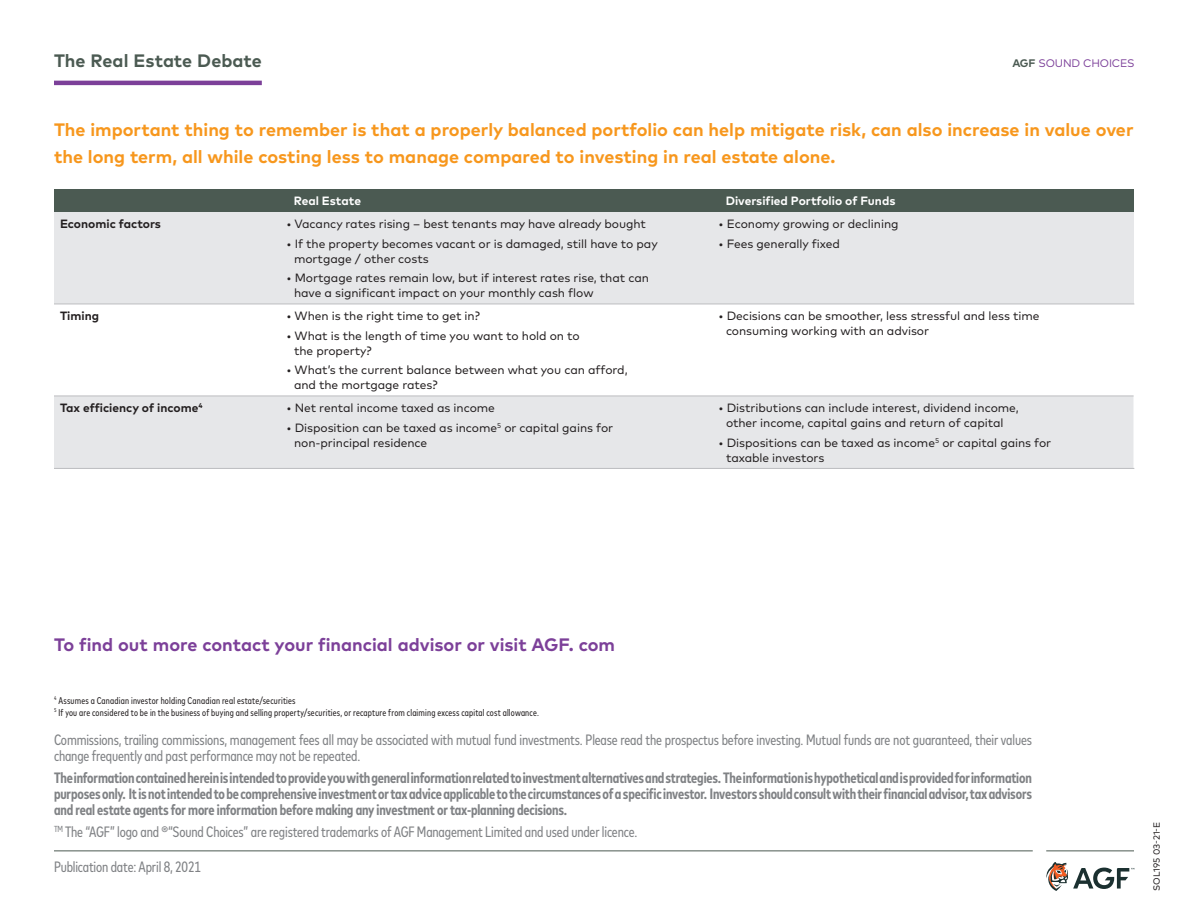
<style>
.page{position:relative;width:1188px;height:918px;background:#fff}
.page>*{position:absolute;margin:0;border:0;box-sizing:border-box;transform-origin:0 0}
.t1{font:700 18px/27px "Mark OT";color:#f7971d}
.t2{font:700 18px "Mark OT";color:#7c4099}
.t3{font:700 18px "Mark OT";color:#4b5a52}
.t4{font:700 condensed 15px/15.8px "Mark OT";letter-spacing:-.01em;color:#808285;text-align:justify}
.t5{font:condensed 15px/15.8px "Mark OT";letter-spacing:-.01em;color:#808285}
.t6{font:12px/15px "Mark OT";letter-spacing:-.005em;color:#231f20}
.t7{font:700 12px "Mark OT";color:#231f20}
.t8{font:700 12px "Mark OT";color:#fff}
.t9{font:10.95px "Mark OT";letter-spacing:-.015em;color:#7c4099}
.t10{font:condensed 9.75px/12px "Mark OT";letter-spacing:.02em;color:#231f20}
.t11{font:9px "Mark OT";letter-spacing:.005em;color:#231f20}
.s1{font-weight:700;color:#4b5a52}
</style>
<div class="page">
<div style="left:270px;top:212px;width:432px;height:92px;background:#e6e7e9"></div>
<div style="left:702px;top:396px;width:432px;height:72px;background:#e6e7e9"></div>
<hr style="left:54px;top:81px;width:208px;height:4px;background:#7c4099">
<hr style="left:54px;top:850px;width:979px;height:1px;background:#4b5a52">
<hr style="left:1046px;top:850px;width:88px;height:1px;background:#4b5a52">
<div style="left:54px;top:189px;width:216px;height:23px;background:#4b5a52"></div>
<div style="left:270px;top:189px;width:432px;height:23px;background:#4b5a52"></div>
<div style="left:702px;top:189px;width:432px;height:23px;background:#4b5a52"></div>
<div style="left:54px;top:212px;width:216px;height:92px;background:#e6e7e9"></div>
<div style="left:702px;top:212px;width:432px;height:92px;background:#e6e7e9"></div>
<hr style="left:54px;top:304px;width:216px;height:1px;background:#bcbdc0">
<hr style="left:270px;top:304px;width:432px;height:1px;background:#bcbdc0">
<hr style="left:702px;top:304px;width:432px;height:1px;background:#bcbdc0">
<div style="left:54px;top:396px;width:216px;height:72px;background:#e6e7e9"></div>
<div style="left:270px;top:396px;width:432px;height:72px;background:#e6e7e9"></div>
<hr style="left:54px;top:396px;width:216px;height:1px;background:#bcbdc0">
<hr style="left:270px;top:396px;width:432px;height:1px;background:#bcbdc0">
<hr style="left:702px;top:396px;width:432px;height:1px;background:#bcbdc0">
<hr style="left:54px;top:468px;width:216px;height:1px;background:#bcbdc0">
<hr style="left:270px;top:468px;width:432px;height:1px;background:#bcbdc0">
<hr style="left:702px;top:468px;width:432px;height:1px;background:#bcbdc0">
<svg style="left:1046px;top:862px;width:88px;height:29px"></svg>
<p class="t3" style="left:54px;top:49px;width:209px">The Real Estate Debate</p>
<p class="t9" style="left:1012px;top:56px;width:124px"><span class="s1">AGF</span> SOUND CHOICES</p>
<p class="t1" style="left:54px;top:115px;width:1081px">The important thing to remember is that a properly balanced portfolio can help mitigate risk, can also increase in value over the long term, all while costing less to manage compared to investing in real estate alone.</p>
<p class="t8" style="left:294px;top:193px;width:69px">Real Estate</p>
<p class="t8" style="left:726px;top:193px;width:171px">Diversified Portfolio of Funds</p>
<p class="t7" style="left:60px;top:216px;width:103px">Economic factors</p>
<p class="t6" style="left:286px;top:216px;width:361px">• Vacancy rates rising – best tenants may have already bought</p>
<p class="t6" style="left:294px;top:236px;width:365px;text-indent:-8px">• If the property becomes vacant or is damaged, still have to pay mortgage / other costs</p>
<p class="t6" style="left:294px;top:270px;width:357px;text-indent:-8px">• Mortgage rates remain low, but if interest rates rise, that can have a significant impact on your monthly cash flow</p>
<p class="t6" style="left:718px;top:216px;width:182px">• Economy growing or declining</p>
<p class="t6" style="left:718px;top:236px;width:123px">• Fees generally fixed</p>
<p class="t7" style="left:60px;top:308px;width:41px">Timing</p>
<p class="t6" style="left:286px;top:308px;width:195px">• When is the right time to get in?</p>
<p class="t6" style="left:718px;top:308px;width:323px">• Decisions can be smoother, less stressful and less time</p>
<p class="t6" style="left:286px;top:328px;width:295px">• What is the length of time you want to hold on to</p>
<p class="t6" style="left:726px;top:323px;width:205px">consuming working with an advisor</p>
<p class="t6" style="left:294px;top:343px;width:79px">the property?</p>
<p class="t6" style="left:286px;top:362px;width:343px">• What’s the current balance between what you can afford,</p>
<p class="t6" style="left:294px;top:377px;width:145px">and the mortgage rates?</p>
<p class="t7" style="left:60px;top:400px;width:144px">Tax efficiency of income<sup>4</sup></p>
<p class="t6" style="left:286px;top:400px;width:210px">• Net rental income taxed as income</p>
<p class="t6" style="left:294px;top:420px;width:321px;text-indent:-8px">• Disposition can be taxed as income<sup>5</sup> or capital gains for non-principal residence</p>
<p class="t6" style="left:726px;top:400px;width:294px;text-indent:-8px">• Distributions can include interest, dividend income, other income, capital gains and return of capital</p>
<p class="t6" style="left:726px;top:435px;width:327px;text-indent:-7px">• Dispositions can be taxed as income<sup>5</sup> or capital gains for taxable investors</p>
<p class="t2" style="left:54px;top:633px;width:563px">To find out more contact your financial advisor or visit AGF. com</p>
<p class="t10" style="left:54px;top:694px;width:486px"><sup>4</sup> Assumes a Canadian investor holding Canadian real estate/securities<br><sup>5</sup> If you are considered to be in the business of buying and selling property/securities, or recapture from claiming excess capital cost allowance.</p>
<p class="t5" style="left:54px;top:732px;width:980px">Commissions, trailing commissions, management fees all may be associated with mutual fund investments. Please read the prospectus before investing. Mutual funds are not guaranteed, their values change frequently and past performance may not be repeated.</p>
<p class="t4" style="left:54px;top:770px;width:980px">The information contained herein is intended to provide you with general information related to investment alternatives and strategies. The information is hypothetical and is provided for information purposes only. It is not intended to be comprehensive investment ortax advice applicable to the circumstances of a specifc investor. Investors should consult with their fnancial advisor, tax advisors and real estate agents for more information before making any investment or tax-planning decisions.</p>
<p class="t5" style="left:54px;top:824px;width:585px"><sup>TM</sup> The “AGF” logo and ®“Sound Choices” are registered trademarks of AGF Management Limited and used under licence.</p>
<p class="t11" style="left:1151px;top:891px;width:71px;rotate:-90deg">SOL195 03-21-E</p>
<p class="t5" style="left:54px;top:859px;width:149px">Publication date: April 8, 2021</p>
</div>
